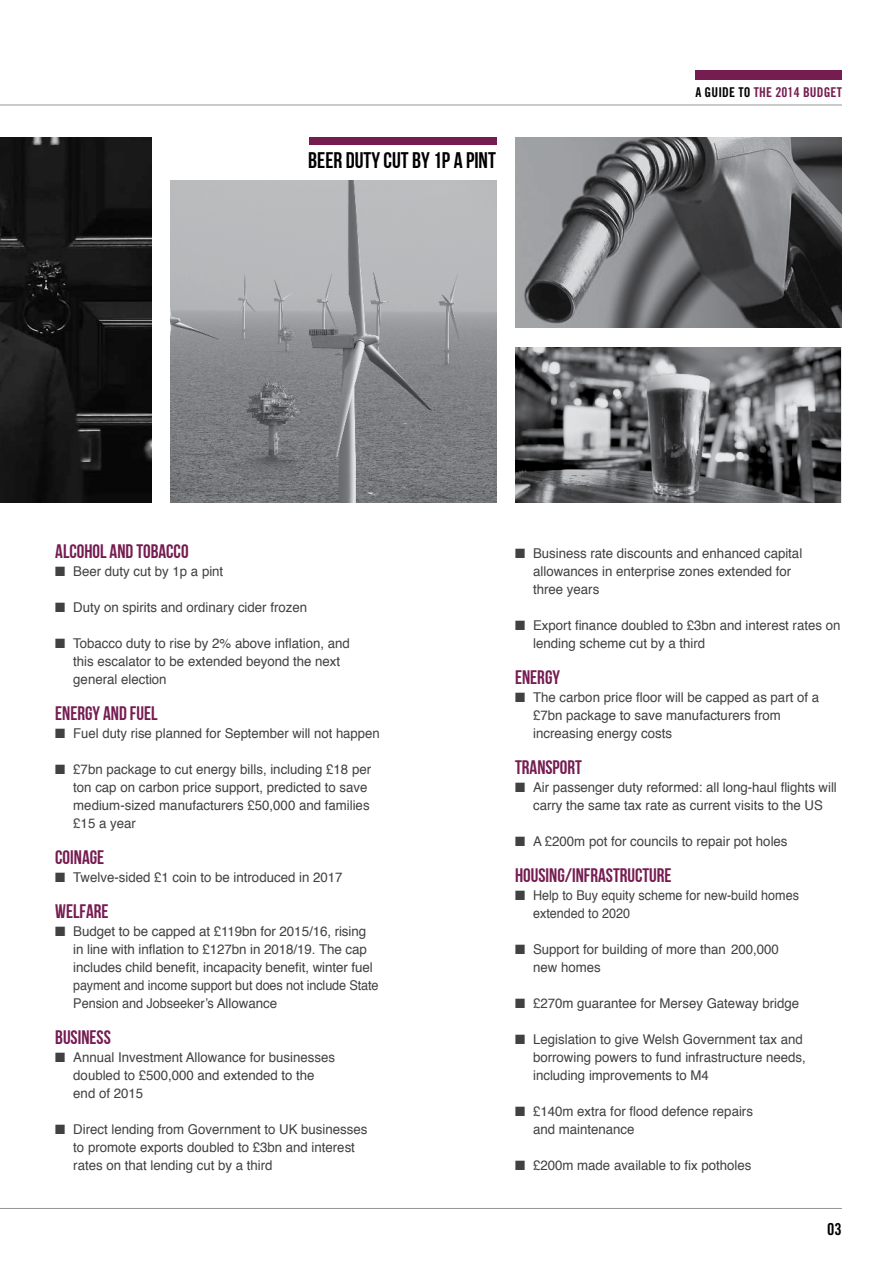
<style>
.page{position:relative;width:893px;height:1263px;background:#fff}
.page>*{position:absolute;margin:0;border:0;box-sizing:border-box;transform-origin:0 0}
.t1{font:22.5px "Bebas Neue";color:#000}
.t2{font:19.5px "Bebas Neue";color:#751c51}
.t3{font:16.5px "Trade Gothic Bold Cond Twenty";color:#000}
.t4{font:13.5px/18px "Helvetica";color:#414042}
.t5{font:13.5px/18px "Helvetica";color:#414042;scale:.93 1}
.t6{font:13.5px "Trade Gothic Bold Cond Twenty";letter-spacing:.01em;color:#751c51}
.s1{color:#000}
</style>
<div class="page">
<hr style="left:0;top:105px;width:842px;height:1px;background:#939598">
<hr style="left:0;top:1208px;width:842px;height:1px;background:#939598">
<div style="left:696px;top:70px;width:146px;height:10px;background:#751c51"></div>
<img style="left:0;top:137px;width:151px;height:365px">
<img style="left:171px;top:180px;width:325px;height:322px">
<img style="left:516px;top:137px;width:325px;height:190px">
<img style="left:516px;top:347px;width:324px;height:155px">
<div style="left:309px;top:137px;width:188px;height:8px;background:#751c51"></div>
<h1 class="t1" style="left:308px;top:148px;width:189px">BEER DUTY CUT BY 1P A PINT</h1>
<p class="t6" style="left:695px;top:84px;width:148px"><span class="s1">A GUIDE TO</span> THE 2014 BUDGET</p>
<h2 class="t2" style="left:55px;top:541px;width:135px">ALCOHOL AND TOBACCO</h2>
<p class="t4" style="left:55px;top:563px;width:170px">■ Beer duty cut by 1p a pint</p>
<p class="t4" style="left:55px;top:599px;width:253px">■ Duty on spirits and ordinary cider frozen</p>
<p class="t4" style="left:73px;top:635px;width:278px;text-indent:-18px">■ Tobacco duty to rise by 2% above inflation, and this escalator to be extended beyond the next general election</p>
<h2 class="t2" style="left:55px;top:703px;width:104px">ENERGY AND FUEL</h2>
<p class="t4" style="left:55px;top:725px;width:326px">■ Fuel duty rise planned for September will not happen</p>
<p class="t4" style="left:73px;top:761px;width:299px;text-indent:-18px">■ £7bn package to cut energy bills, including £18 per ton cap on carbon price support, predicted to save medium-sized manufacturers £50,000 and families £15 a year</p>
<h2 class="t2" style="left:55px;top:847px;width:50px">COINAGE</h2>
<p class="t4" style="left:55px;top:869px;width:289px">■ Twelve-sided £1 coin to be introduced in 2017</p>
<h2 class="t2" style="left:55px;top:901px;width:55px">WELFARE</h2>
<p class="t4" style="left:73px;top:923px;width:307px;text-indent:-18px">■ Budget to be capped at £119bn for 2015/16, rising in line with inflation to £127bn in 2018/19. The cap includes child benefit, incapacity benefit, winter fuel payment and income support but does not include State Pension and Jobseeker’s Allowance</p>
<h2 class="t2" style="left:55px;top:1027px;width:57px">BUSINESS</h2>
<p class="t4" style="left:73px;top:1049px;width:263px;text-indent:-18px">■ Annual Investment Allowance for businesses doubled to £500,000 and extended to the end of 2015</p>
<p class="t4" style="left:73px;top:1121px;width:296px;text-indent:-18px">■ Direct lending from Government to UK businesses to promote exports doubled to £3bn and interest rates on that lending cut by a third</p>
<p class="t4" style="left:533px;top:545px;width:271px;text-indent:-18px">■ Business rate discounts and enhanced capital allowances in enterprise zones extended for three years</p>
<p class="t4" style="left:533px;top:617px;width:309px;text-indent:-18px">■ Export finance doubled to £3bn and interest rates on lending scheme cut by a third</p>
<h2 class="t2" style="left:515px;top:667px;width:46px">ENERGY</h2>
<p class="t4" style="left:533px;top:689px;width:288px;text-indent:-18px">■ The carbon price floor will be capped as part of a £7bn package to save manufacturers from increasing energy costs</p>
<h2 class="t2" style="left:515px;top:757px;width:68px">TRANSPORT</h2>
<p class="t4" style="left:515px;top:779px;width:323px;text-align:center">■ Air passenger duty reformed: all long-haul flights will carry the same tax rate as current visits to the US</p>
<p class="t4" style="left:515px;top:833px;width:274px">■ A £200m pot for councils to repair pot holes</p>
<h2 class="t2" style="left:515px;top:865px;width:158px">HOUSING/INFRASTRUCTURE</h2>
<p class="t5" style="left:533px;top:887px;width:287px;text-indent:-18px">■ Help to Buy equity scheme for new-build homes extended to 2020</p>
<p class="t4" style="left:533px;top:941px;width:247px;text-indent:-18px">■ Support for building of more than 200,000 new homes</p>
<p class="t4" style="left:515px;top:995px;width:286px">■ £270m guarantee for Mersey Gateway bridge</p>
<p class="t4" style="left:533px;top:1031px;width:274px;text-indent:-18px">■ Legislation to give Welsh Government tax and borrowing powers to fund infrastructure needs, including improvements to M4</p>
<p class="t4" style="left:533px;top:1103px;width:221px;text-indent:-18px">■ £140m extra for flood defence repairs and maintenance</p>
<p class="t4" style="left:515px;top:1157px;width:238px">■ £200m made available to fix potholes</p>
<p class="t3" style="left:827px;top:1219px;width:16px">03</p>
</div>
